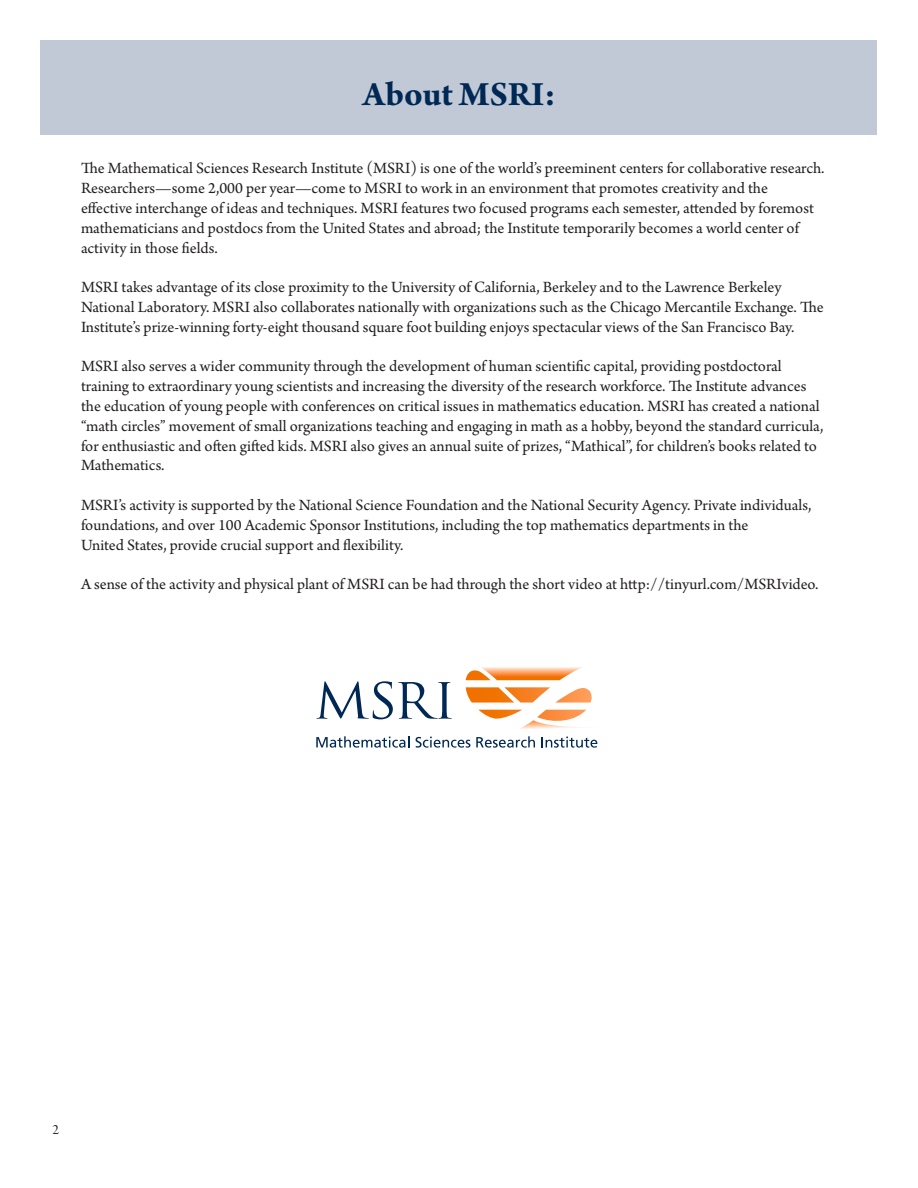
<style>
.page{position:relative;width:918px;height:1188px;background:#fff}
.page>*{position:absolute;margin:0;border:0;box-sizing:border-box;transform-origin:0 0}
.t1{font:700 36px "Arno Pro";color:#002855}
.t2{font:16.5px/19.8px "Arno Pro";color:#231f20}
.t3{font:15px "Arno Pro Display";color:#231f20}
</style>
<div class="page">
<div style="left:40px;top:40px;width:838px;height:95px;background:#c0c9d5"></div>
<svg style="left:466px;top:687px;width:126px;height:16px"></svg>
<svg style="left:466px;top:667px;width:116px;height:13px"></svg>
<svg style="left:316px;top:681px;width:136px;height:38px"></svg>
<svg style="left:316px;top:736px;width:93px;height:12px"></svg>
<svg style="left:416px;top:737px;width:54px;height:11px"></svg>
<svg style="left:476px;top:710px;width:122px;height:38px"></svg>
<p class="t1" style="left:362px;top:74px;width:195px">About MSRI:</p>
<p class="t2" style="left:81px;top:159px;width:745px">The Mathematical Sciences Research Institute (MSRI) is one of the world’s preeminent centers for collaborative research.<br>Researchers—some 2,000 per year—come to MSRI to work in an environment that promotes creativity and the<br>effective interchange of ideas and techniques. MSRI features two focused programs each semester, attended by foremost mathematicians and postdocs from the United States and abroad; the Institute temporarily becomes a world center of activity in those fields.</p>
<p class="t2" style="left:81px;top:278px;width:744px">MSRI takes advantage of its close proximity to the University of California, Berkeley and to the Lawrence Berkeley<br>National Laboratory. MSRI also collaborates nationally with organizations such as the Chicago Mercantile Exchange. The<br>Institute’s prize-winning forty-eight thousand square foot building enjoys spectacular views of the San Francisco Bay.</p>
<p class="t2" style="left:81px;top:357px;width:744px">MSRI also serves a wider community through the development of human scientific capital, providing postdoctoral training to extraordinary young scientists and increasing the diversity of the research workforce. The Institute advances the education of young people with conferences on critical issues in mathematics education. MSRI has created a national “math circles” movement of small organizations teaching and engaging in math as a hobby, beyond the standard curricula, for enthusiastic and often gifted kids. MSRI also gives an annual suite of prizes, “Mathical”, for children’s books related to Mathematics.</p>
<p class="t2" style="left:81px;top:496px;width:732px">MSRI’s activity is supported by the National Science Foundation and the National Security Agency. Private individuals, foundations, and over 100 Academic Sponsor Institutions, including the top mathematics departments in the</p>
<p class="t2" style="left:81px;top:536px;width:324px">United States, provide crucial support and flexibility.</p>
<p class="t2" style="left:81px;top:575px;width:739px">A sense of the activity and physical plant of MSRI can be had through the short video at http://tinyurl.com/MSRIvideo.</p>
<p class="t3" style="left:52px;top:1121px;width:8px">2</p>
</div>
